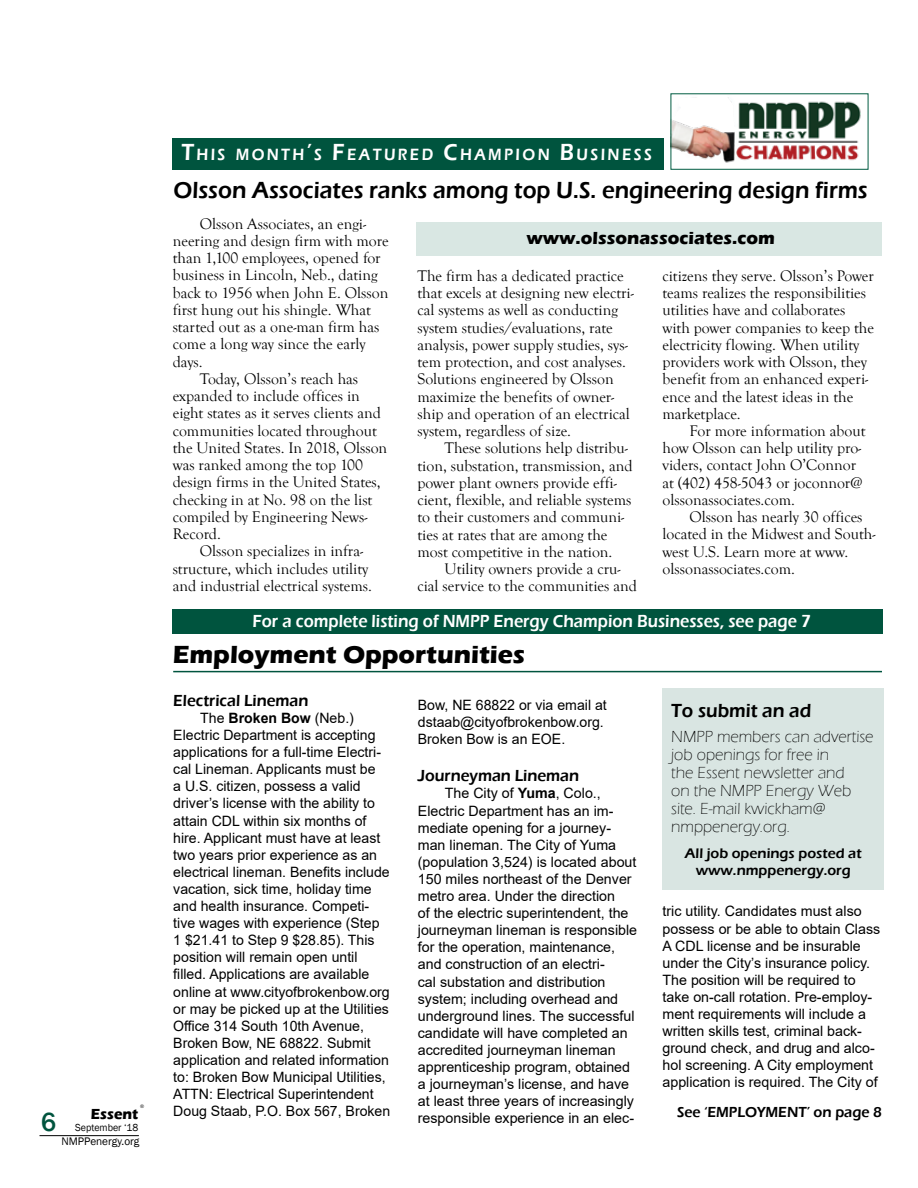
<style>
.page{position:relative;width:918px;height:1188px;background:#fff}
.page>*{position:absolute;margin:0;border:0;box-sizing:border-box;transform-origin:0 0}
.t1{font:500 27px "Franklin Gothic";color:#00543e;scale:.95 1}
.t2{font:700 25.5px "Eras ITC";color:#000}
.t3{font:600 24px "Eras ITC";color:#000;scale:.94 1}
.t4{font:600 19.5px "Eras ITC";color:#000;scale:.95 1}
.t5{font:600 18px "Eras ITC";color:#fff;scale:.91 1}
.t6{font:700 18px "Eras ITC";color:#000}
.t7{font:600 16.8px "Eras ITC";letter-spacing:.155em;color:#fff;scale:.91 1}
.t8{font:300 16.5px/18px "Eras ITC";color:#000}
.t9{font:600 16.5px "Eras ITC";color:#000;scale:.95 1}
.t10{font:15.75px/17.2px "Goudy Old Style T";color:#000}
.t11{font:600 15px "Eras ITC";color:#000;scale:.96 1}
.t12{font:700 15px "Eras ITC";color:#000;scale:.95 1}
.t13{font:14.25px/17.1px "Arial";color:#000}
.t14{font:600 14.25px/17.1px "Eras ITC";color:#000;text-align:center}
.t15{font:11.25px "Franklin Gothic";color:#000}
.t16{font:10.5px "Franklin Gothic";color:#000;scale:.95 1}
.t17{font:5.25px "Franklin Gothic";color:#000}
.s1{font-size:24px}
.s2{font-weight:700}
</style>
<div class="page">
<hr style="left:39px;top:1135px;width:100px;height:1px;background:#000">
<div style="left:172px;top:139px;width:492px;height:31px;background:#00543e"></div>
<div style="left:172px;top:609px;width:711px;height:24px;background:#00543e"></div>
<svg style="left:172px;top:633px;width:356px;height:40px"></svg>
<hr style="left:173px;top:671px;width:709px;height:1px;background:#00543e">
<img style="left:673px;top:97px;width:188px;height:66px">
<div style="left:671px;top:93px;width:197px;height:77px;border:1px solid #005c42"></div>
<div style="left:663px;top:688px;width:221px;height:201px;background:#d9e5e2"></div>
<div style="left:416px;top:223px;width:466px;height:33px;background:#d9e7e3"></div>
<p class="t7" style="left:182px;top:145px;width:518px"><span class="s1">T</span>HIS MONTH<span class="s1">’</span>S <span class="s1">F</span>EATURED <span class="s1">C</span>HAMPION <span class="s1">B</span>USINESS</p>
<h3 class="t3" style="left:174px;top:177px;width:740px">Olsson Associates ranks among top U.S. engineering design firms</h3>
<p class="t10" style="left:200px;top:215px;width:168px">Olsson Associates, an engi-</p>
<p class="t10" style="left:173px;top:232px;width:217px">neering and design firm with more</p>
<p class="t10" style="left:173px;top:250px;width:209px">than 1,100 employees, opened for</p>
<p class="t10" style="left:173px;top:267px;width:206px">business in Lincoln, Neb., dating</p>
<p class="t10" style="left:173px;top:284px;width:217px">back to 1956 when John E. Olsson</p>
<p class="t10" style="left:173px;top:301px;width:200px">first hung out his shingle. What</p>
<p class="t10" style="left:173px;top:319px;width:208px">started out as a one-man firm has</p>
<p class="t10" style="left:173px;top:336px;width:194px">come a long way since the early</p>
<p class="t10" style="left:173px;top:353px;width:31px">days.</p>
<p class="t10" style="left:200px;top:370px;width:160px">Today, Olsson’s reach has</p>
<p class="t10" style="left:173px;top:388px;width:189px">expanded to include offices in</p>
<p class="t10" style="left:173px;top:405px;width:210px">eight states as it serves clients and</p>
<p class="t10" style="left:173px;top:422px;width:206px">communities located throughout</p>
<p class="t10" style="left:173px;top:439px;width:216px">the United States. In 2018, Olsson</p>
<p class="t10" style="left:173px;top:457px;width:192px">was ranked among the top 100</p>
<p class="t10" style="left:173px;top:474px;width:210px">design firms in the United States,</p>
<p class="t10" style="left:173px;top:491px;width:201px">checking in at No. 98 on the list</p>
<p class="t10" style="left:173px;top:508px;width:196px">compiled by Engineering News-</p>
<p class="t10" style="left:173px;top:526px;width:50px">Record.</p>
<p class="t10" style="left:200px;top:543px;width:165px">Olsson specializes in infra-</p>
<p class="t10" style="left:173px;top:560px;width:197px">structure, which includes utility</p>
<p class="t10" style="left:173px;top:577px;width:201px">and industrial electrical systems.</p>
<p class="t6" style="left:527px;top:228px;width:250px">www.olssonassociates.com</p>
<p class="t10" style="left:663px;top:267px;width:213px">citizens they serve. Olsson’s Power teams realizes the responsibilities utilities have and collaborates with power companies to keep the electricity flowing. When utility providers work with Olsson, they benefit from an enhanced experi&shy;ence and the latest ideas in the marketplace.</p>
<p class="t10" style="left:663px;top:423px;width:204px;text-indent:27px">For more information about how Olsson can help utility pro&shy;viders, contact John O’Connor at (402) 458-5043 or joconnor@ olssonassociates.com.</p>
<p class="t10" style="left:663px;top:509px;width:214px;text-indent:27px">Olsson has nearly 30 offices located in the Midwest and South&shy;west U.S. Learn more at www. olssonassociates.com.</p>
<p class="t10" style="left:417px;top:267px;width:218px">The firm has a dedicated practice that excels at designing new electri&shy;cal systems as well as conducting system studies/evaluations, rate analysis, power supply studies, sys&shy;tem protection, and cost analyses.<br>Solutions engineered by Olsson maximize the benefits of owner&shy;ship and operation of an electrical system, regardless of size.</p>
<p class="t10" style="left:417px;top:440px;width:217px;text-indent:27px">These solutions help distribu&shy;tion, substation, transmission, and power plant owners provide effi&shy;cient, flexible, and reliable systems to their customers and communi&shy;ties at rates that are among the most competitive in the nation.</p>
<p class="t10" style="left:417px;top:561px;width:221px;text-indent:27px">Utility owners provide a cru&shy;cial service to the communities and</p>
<p class="t5" style="left:252px;top:611px;width:615px">For a complete listing of NMPP Energy Champion Businesses, see page 7</p>
<h2 class="t2" style="left:173px;top:640px;width:354px">Employment Opportunities</h2>
<h1 class="t1" style="left:41px;top:1105px;width:17px">6</h1>
<p class="t17" style="left:140px;top:1103px;width:6px">®</p>
<p class="t12" style="left:91px;top:1105px;width:51px">Essent</p>
<p class="t16" style="left:75px;top:1121px;width:68px">September ‘18</p>
<p class="t9" style="left:173px;top:691px;width:144px">Electrical Lineman</p>
<p class="t13" style="left:173px;top:709px;width:218px;text-indent:27px">The <span class="s2">Broken Bow</span> (Neb.)<br>Electric Department is accepting applications for a full-time Electri&shy;cal Lineman. Applicants must be<br>a U.S. citizen, possess a valid driver’s license with the ability to attain CDL within six months of hire. Applicant must have at least two years prior experience as an electrical lineman. Benefits include vacation, sick time, holiday time and health insurance. Competi&shy;tive wages with experience (Step 1 $21.41 to Step 9 $28.85). This position will remain open until filled. Applications are available online at www.cityofbrokenbow.org or may be picked up at the Utilities Office 314 South 10th Avenue, Broken Bow, NE 68822. Submit application and related information to: Broken Bow Municipal Utilities, ATTN: Electrical Superintendent Doug Staab, P.O. Box 567, Broken</p>
<p class="t13" style="left:418px;top:697px;width:190px">Bow, NE 68822 or via email at dstaab@cityofbrokenbow.org.<br>Broken Bow is an EOE.</p>
<p class="t9" style="left:418px;top:766px;width:171px">Journeyman Lineman</p>
<p class="t13" style="left:418px;top:785px;width:221px;text-indent:27px">The City of <span class="s2">Yuma</span>, Colo.,<br>Electric Department has an im&shy;mediate opening for a journey&shy;man lineman. The City of Yuma (population 3,524) is located about<br>150 miles northeast of the Denver metro area. Under the direction<br>of the electric superintendent, the journeyman lineman is responsible for the operation, maintenance, and construction of an electri-<br>cal substation and distribution system; including overhead and underground lines. The successful candidate will have completed an accredited journeyman lineman apprenticeship program, obtained a journeyman’s license, and have at least three years of increasingly responsible experience in an elec-</p>
<h3 class="t4" style="left:671px;top:700px;width:149px">To submit an ad</h3>
<p class="t8" style="left:671px;top:728px;width:204px">NMPP members can advertise job openings for free in<br>the Essent newsletter and<br>on the NMPP Energy Web site. E-mail kwickham@ nmppenergy.org.</p>
<p class="t14" style="left:685px;top:844px;width:178px">All job openings posted at www.nmppenergy.org</p>
<p class="t13" style="left:662px;top:903px;width:219px">tric utility. Candidates must also possess or be able to obtain Class A CDL license and be insurable under the City’s insurance policy.<br>The position will be required to take on-call rotation. Pre-employ&shy;ment requirements will include a written skills test, criminal back&shy;ground check, and drug and alco&shy;hol screening. A City employment application is required. The City of</p>
<p class="t11" style="left:677px;top:1104px;width:215px">See ‘EMPLOYMENT’ on page 8</p>
<p class="t15" style="left:61px;top:1134px;width:80px">NMPPenergy.org</p>
</div>
